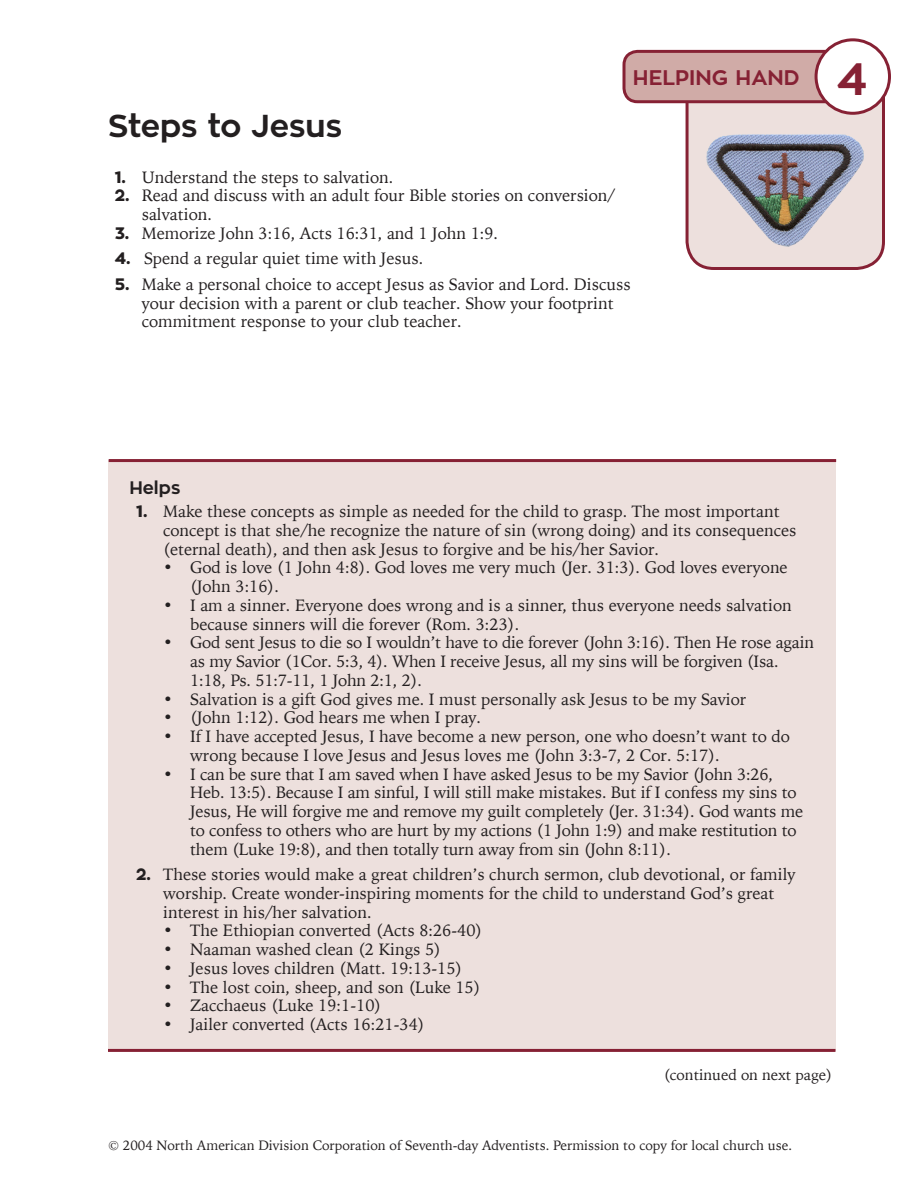
<style>
.page{position:relative;width:918px;height:1188px;background:#fff}
.page>*{position:absolute;margin:0;border:0;box-sizing:border-box;transform-origin:0 0}
.t1{font:700 45px "Zona Pro";color:#862134}
.Subhead_1{font:700 31.5px "Zona Pro";color:#231f20}
.Sub_heading_2_Gray{font:700 21px "Zona Pro";color:#862134}
.Subhead_3{font:700 18px "Zona Pro";color:#231f20}
.Indent_2{font:16.5px/18.8px "Iowan Old Style";color:#231f20}
.Indent_1{font:16.5px/18.8px "Iowan Old Style";color:#231f20}
.t2{font:15px "Iowan Old Style";color:#231f20}
.t3{font:13.5px "Iowan Old Style";color:#231f20}
.s1{font-family:"Zona Pro";font-weight:800}
</style>
<div class="page">
<svg style="left:622px;top:48px;width:265px;height:222px"></svg>
<div style="left:816px;top:40px;width:74px;height:73px;background:#fff;border-radius:50%"></div>
<div style="left:815px;top:38px;width:76px;height:77px;border:3px solid #862134;border-radius:50%"></div>
<img style="left:684px;top:124px;width:203px;height:133px">
<div style="left:109px;top:462px;width:727px;height:589px;background:#ede0dd"></div>
<hr style="left:109px;top:459px;width:727px;height:3px;background:#862134">
<hr style="left:108px;top:1049px;width:727px;height:3px;background:#862134">
<p class="Sub_heading_2_Gray" style="left:633px;top:64px;width:168px">HELPING HAND</p>
<p class="t1" style="left:837px;top:50px;width:32px">4</p>
<p class="Subhead_1" style="left:108px;top:105px;width:236px">Steps to Jesus</p>
<p class="Indent_1" style="left:115px;top:167px;width:280px"><span class="s1">1.</span> Understand the steps to salvation.</p>
<p class="Indent_1" style="left:142px;top:186px;width:475px;text-indent:-27px"><span class="s1">2.</span> Read and discuss with an adult four Bible stories on conversion/ salvation.</p>
<p class="Indent_1" style="left:115px;top:223px;width:385px"><span class="s1">3.</span> Memorize John 3:16, Acts 16:31, and 1 John 1:9.</p>
<p class="Indent_1" style="left:115px;top:249px;width:310px"><span class="s1">4.</span> Spend a regular quiet time with Jesus.</p>
<p class="Indent_1" style="left:142px;top:274px;width:490px;text-indent:-27px"><span class="s1">5.</span> Make a personal choice to accept Jesus as Savior and Lord. Discuss your decision with a parent or club teacher. Show your footprint commitment response to your club teacher.</p>
<p class="Subhead_3" style="left:129px;top:476px;width:52px">Helps</p>
<p class="Indent_1" style="left:163px;top:501px;width:635px;text-indent:-27px"><span class="s1">1.</span> Make these concepts as simple as needed for the child to grasp. The most important concept is that she/he recognize the nature of sin (wrong doing) and its consequences (eternal death), and then ask Jesus to forgive and be his/her Savior.</p>
<p class="Indent_2" style="left:190px;top:558px;width:599px;text-indent:-27px">• God is love (1 John 4:8). God loves me very much (Jer. 31:3). God loves everyone (John 3:16).</p>
<p class="Indent_2" style="left:190px;top:595px;width:603px;text-indent:-27px">• I am a sinner. Everyone does wrong and is a sinner, thus everyone needs salvation because sinners will die forever (Rom. 3:23).</p>
<p class="Indent_2" style="left:190px;top:633px;width:625px;text-indent:-27px">• God sent Jesus to die so I wouldn’t have to die forever (John 3:16). Then He rose again as my Savior (1Cor. 5:3, 4). When I receive Jesus, all my sins will be forgiven (Isa.<br>1:18, Ps. 51:7-11, 1 John 2:1, 2).</p>
<p class="Indent_2" style="left:163px;top:689px;width:585px">• Salvation is a gift God gives me. I must personally ask Jesus to be my Savior</p>
<p class="Indent_2" style="left:163px;top:708px;width:320px">• (John 1:12). God hears me when I pray.</p>
<p class="Indent_2" style="left:190px;top:726px;width:601px;text-indent:-27px">• If I have accepted Jesus, I have become a new person, one who doesn’t want to do wrong because I love Jesus and Jesus loves me (John 3:3-7, 2 Cor. 5:17).</p>
<p class="Indent_2" style="left:190px;top:764px;width:615px;text-indent:-27px">• I can be sure that I am saved when I have asked Jesus to be my Savior (John 3:26, Heb. 13:5). Because I am sinful, I will still make mistakes. But if I confess my sins to Jesus, He will forgive me and remove my guilt completely (Jer. 31:34). God wants me to confess to others who are hurt by my actions (1 John 1:9) and make restitution to them (Luke 19:8), and then totally turn away from sin (John 8:11).</p>
<p class="Indent_1" style="left:163px;top:864px;width:634px;text-indent:-27px"><span class="s1">2.</span> These stories would make a great children’s church sermon, club devotional, or family worship. Create wonder-inspiring moments for the child to understand God’s great interest in his/her salvation.</p>
<p class="Indent_2" style="left:163px;top:921px;width:321px">• The Ethiopian converted (Acts 8:26-40)</p>
<p class="Indent_2" style="left:163px;top:939px;width:280px">• Naaman washed clean (2 Kings 5)</p>
<p class="Indent_2" style="left:163px;top:958px;width:301px">• Jesus loves children (Matt. 19:13-15)</p>
<p class="Indent_2" style="left:163px;top:977px;width:319px">• The lost coin, sheep, and son (Luke 15)</p>
<p class="Indent_2" style="left:163px;top:996px;width:220px">• Zacchaeus (Luke 19:1-10)</p>
<p class="Indent_2" style="left:163px;top:1014px;width:263px">• Jailer converted (Acts 16:21-34)</p>
<p class="t2" style="left:664px;top:1062px;width:170px">(continued on next page)</p>
<p class="t3" style="left:108px;top:1133px;width:686px">© 2004 North American Division Corporation of Seventh-day Adventists. Permission to copy for local church use.</p>
</div>
